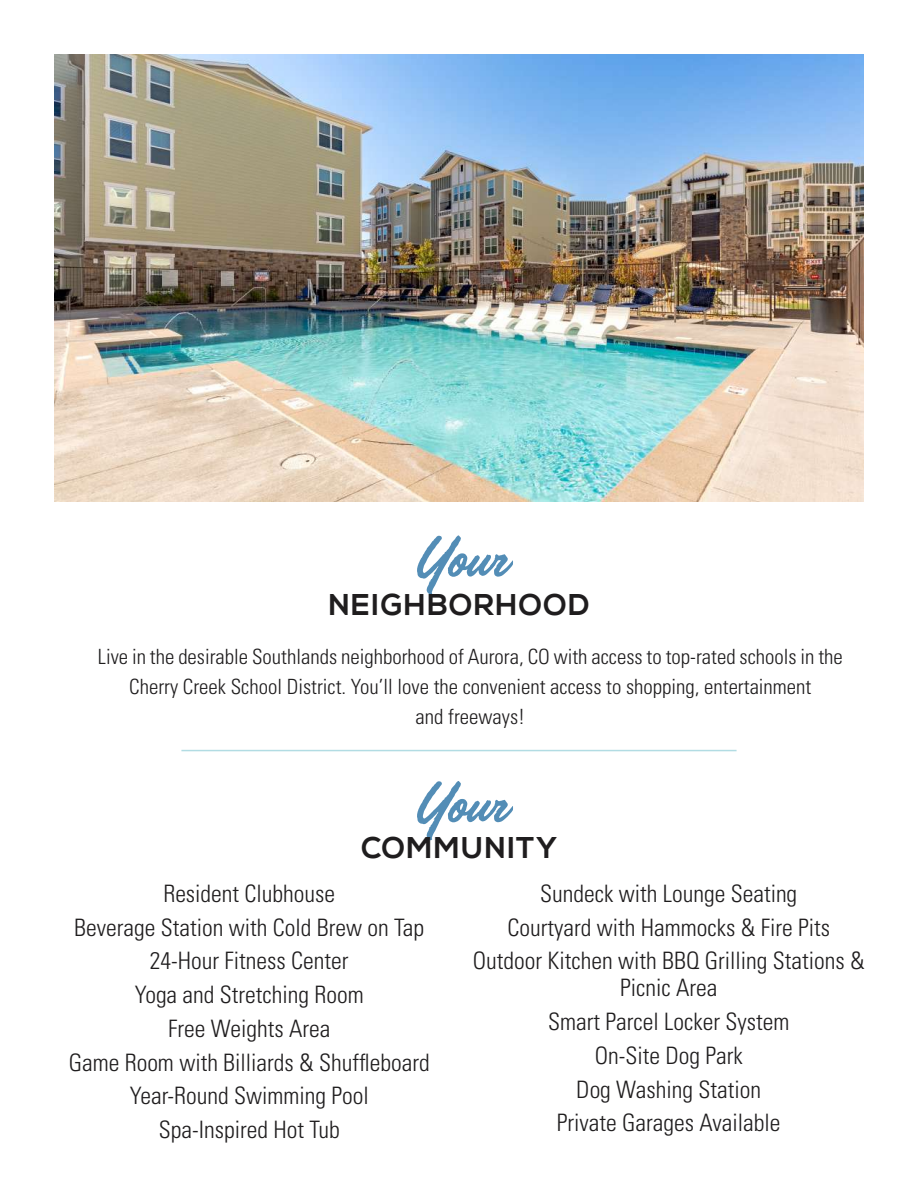
<style>
.page{position:relative;width:918px;height:1188px;background:#fff}
.page>*{position:absolute;margin:0;border:0;box-sizing:border-box;transform-origin:0 0}
.t1{font:66.6px "Handelson One";letter-spacing:-.01em;color:#538db6}
.t2{font:700 30px "Nexa";letter-spacing:.045em;color:#1f1d1e}
.t3{font:300 condensed 24px/33.8px "Univers LT Std";color:#1f1d1e;text-align:center}
.t4{font:300 condensed 21px/30px "Univers LT Std";color:#1f1d1e;text-align:center}
</style>
<div class="page">
<img style="left:54px;top:54px;width:810px;height:447px">
<hr style="left:181px;top:750px;width:556px;height:1px;background:#b2dce3">
<h1 class="t1" style="left:413px;top:521px;width:93px">Your</h1>
<p class="t2" style="left:328px;top:588px;width:263px">NEIGHBORHOOD</p>
<p class="t4" style="left:98px;top:642px;width:747px">Live in the desirable Southlands neighborhood of Aurora, CO with access to top-rated schools in the<br>Cherry Creek School District. You’ll love the convenient access to shopping, entertainment<br>and freeways!</p>
<h1 class="t1" style="left:413px;top:767px;width:93px">Your</h1>
<p class="t2" style="left:361px;top:830px;width:197px">COMMUNITY</p>
<p class="t3" style="left:69px;top:877px;width:363px">Resident Clubhouse<br>Beverage Station with Cold Brew on Tap<br>24-Hour Fitness Center<br>Yoga and Stretching Room<br>Free Weights Area<br>Game Room with Billiards &amp; Shuffleboard<br>Year-Round Swimming Pool<br>Spa-Inspired Hot Tub</p>
<p class="t3" style="left:473px;top:877px;width:393px">Sundeck with Lounge Seating<br>Courtyard with Hammocks &amp; Fire Pits<br>Outdoor Kitchen with BBQ Grilling Stations &amp;</p>
<p class="t3" style="left:548px;top:971px;width:243px">Picnic Area<br>Smart Parcel Locker System<br>On-Site Dog Park<br>Dog Washing Station<br>Private Garages Available</p>
</div>
